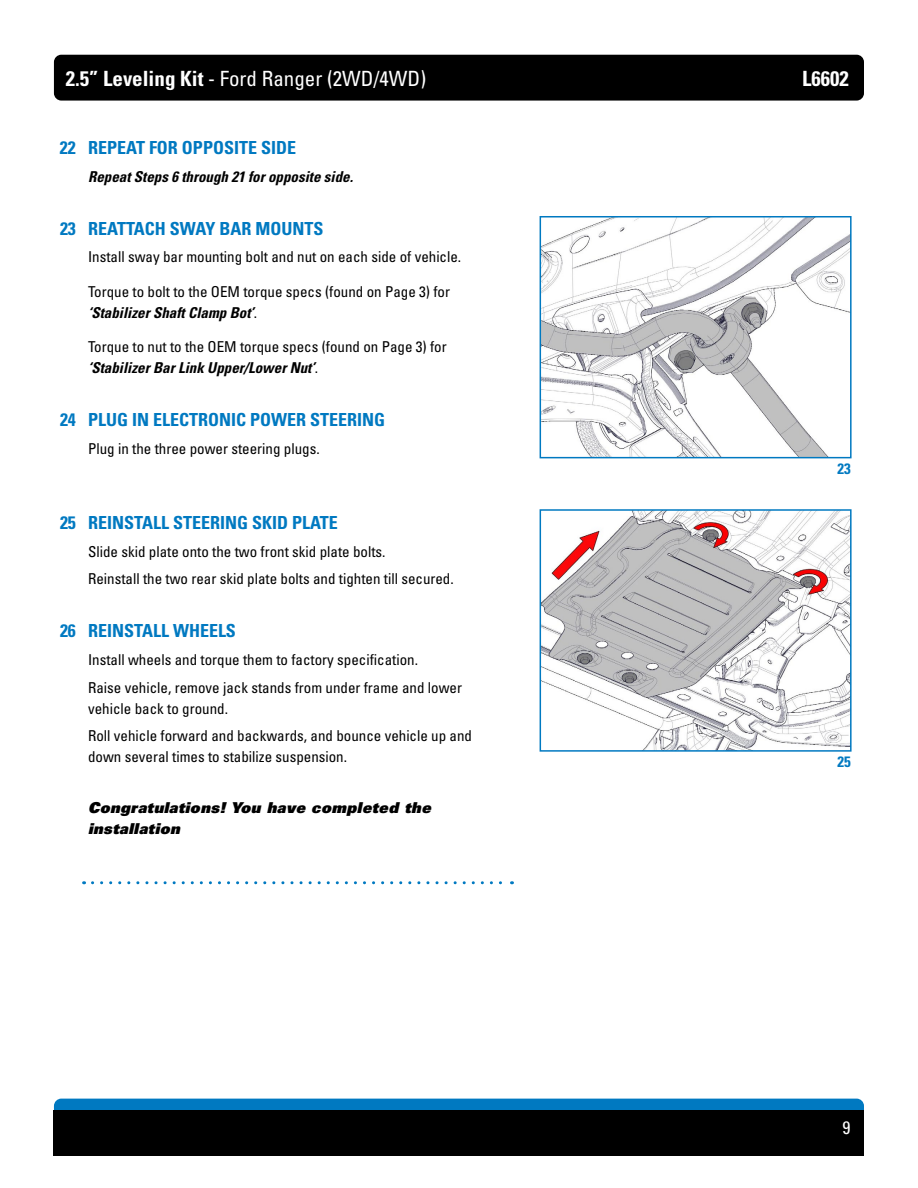
<style>
.page{position:relative;width:918px;height:1188px;background:#fff}
.page>*{position:absolute;margin:0;border:0;box-sizing:border-box;transform-origin:0 0}
.t1{font:condensed 21px "Univers LT Std";color:#fff}
.t2{font:700 condensed 21px "Univers LT Std";color:#fff}
.t3{font:700 condensed 18px "Univers LT Std";color:#0079c1}
.t4{font:condensed 18px "Univers LT Std";color:#fff}
.t5{font:condensed 15px/27.8px "Univers LT Std";color:#000}
.t6{font:15px/21px "Univers LT Std X Black Obl";letter-spacing:.025em;color:#000}
.t7{font:italic 700 condensed 15px "Univers LT Std";color:#000}
.t8{font:700 condensed 15px "Univers LT Std";color:#0079c1}
.s1{font-weight:700}
.s2{font-weight:700;font-style:italic}
</style>
<div class="page">
<div style="left:54px;top:55px;width:810px;height:46px;background:#000;border-radius:7px"></div>
<div style="left:54px;top:1099px;width:810px;height:45px;background:#0079c1;border-radius:7px"></div>
<div style="left:54px;top:1110px;width:810px;height:46px;background:#000"></div>
<img style="left:543px;top:512px;width:306px;height:237px">
<div style="left:540px;top:509px;width:312px;height:243px;border:2px solid #0079c1"></div>
<img style="left:543px;top:219px;width:306px;height:236px">
<div style="left:540px;top:216px;width:312px;height:242px;border:2px solid #0079c1"></div>
<svg style="left:92px;top:881px;width:421px;height:3px"></svg>
<h1 class="t1" style="left:66px;top:65px;width:362px"><span class="s1">2.5” Leveling Kit</span> - Ford Ranger (2WD/4WD)</h1>
<h1 class="t2" style="left:802px;top:65px;width:48px">L6602</h1>
<p class="t3" style="left:60px;top:137px;width:238px">22 REPEAT FOR OPPOSITE SIDE</p>
<p class="t7" style="left:88px;top:167px;width:266px">Repeat Steps 6 through 21 for opposite side.</p>
<p class="t3" style="left:60px;top:217px;width:265px">23 REATTACH SWAY BAR MOUNTS</p>
<p class="t5" style="left:88px;top:243px;width:375px">Install sway bar mounting bolt and nut on each side of vehicle.</p>
<p class="t5" style="left:88px;top:281px;width:363px;line-height:21px">Torque to bolt to the OEM torque specs (found on Page 3) for <span class="s2">‘Stabilizer Shaft Clamp Bot’</span>.</p>
<p class="t5" style="left:88px;top:336px;width:360px;line-height:21px">Torque to nut to the OEM torque specs (found on Page 3) for <span class="s2">‘Stabilizer Bar Link Upper/Lower Nut’</span>.</p>
<p class="t3" style="left:60px;top:409px;width:327px">24 PLUG IN ELECTRONIC POWER STEERING</p>
<p class="t5" style="left:88px;top:434px;width:233px">Plug in the three power steering plugs.</p>
<p class="t3" style="left:60px;top:511px;width:279px">25 REINSTALL STEERING SKID PLATE</p>
<p class="t5" style="left:88px;top:537px;width:367px">Slide skid plate onto the two front skid plate bolts.<br>Reinstall the two rear skid plate bolts and tighten till secured.</p>
<p class="t3" style="left:60px;top:620px;width:178px">26 REINSTALL WHEELS</p>
<p class="t5" style="left:88px;top:645px;width:376px">Install wheels and torque them to factory specification.<br>Raise vehicle, remove jack stands from under frame and lower</p>
<p class="t5" style="left:88px;top:694px;width:386px">vehicle back to ground.<br>Roll vehicle forward and backwards, and bounce vehicle up and</p>
<p class="t5" style="left:88px;top:743px;width:261px">down several times to stabilize suspension.</p>
<p class="t6" style="left:88px;top:797px;width:344px">Congratulations! You have completed the installation</p>
<p class="t8" style="left:837px;top:459px;width:15px">23</p>
<p class="t8" style="left:837px;top:753px;width:15px">25</p>
<p class="t4" style="left:843px;top:1116px;width:9px">9</p>
</div>
